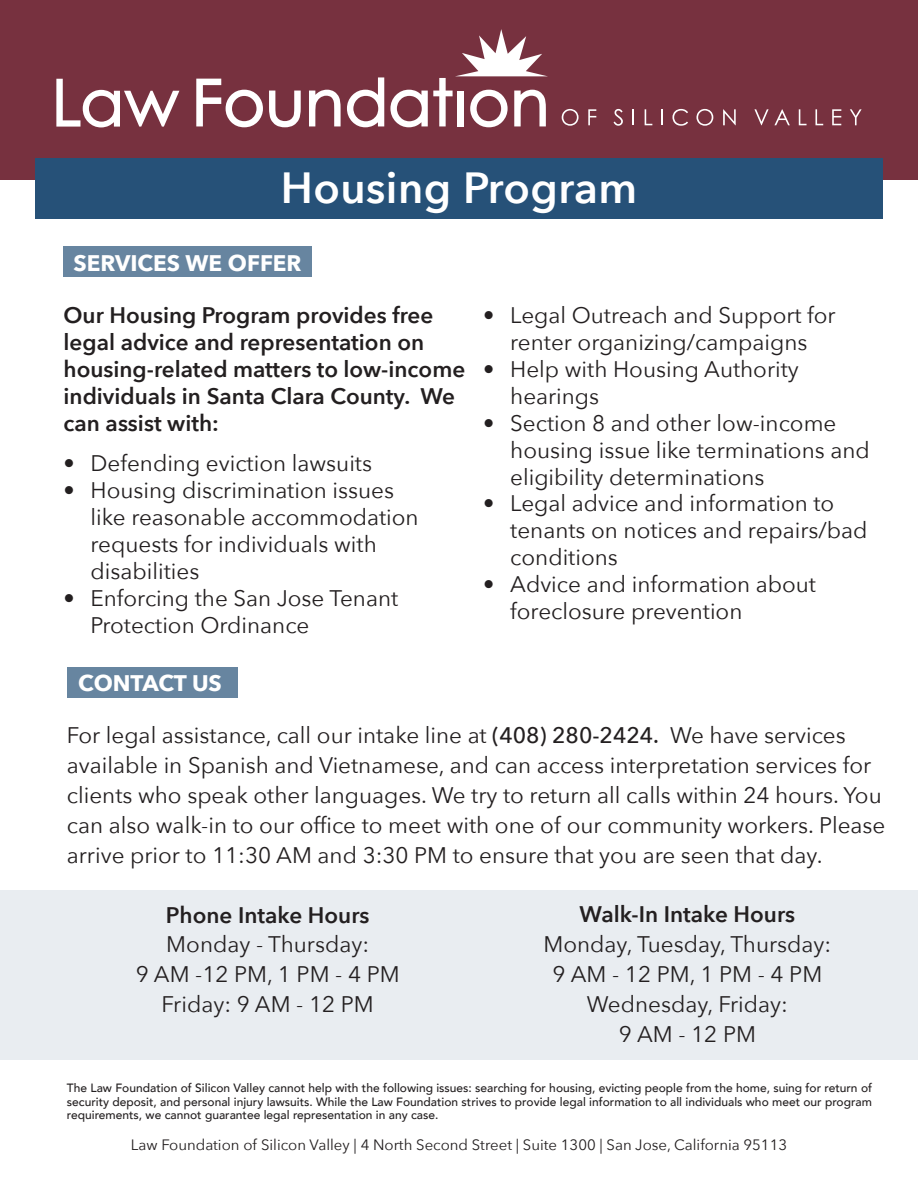
<style>
.page{position:relative;width:918px;height:1188px;background:#fff}
.page>*{position:absolute;margin:0;border:0;box-sizing:border-box;transform-origin:0 0}
.t1{font:600 43.5px "Avenir Next";letter-spacing:.01em;color:#fff}
.t2{font:22.5px/27px "Avenir Next";color:#231f20}
.t3{font:600 22.5px/27px "Avenir Next";color:#231f20}
.t4{font:700 22.5px "Avenir Next";color:#fff}
.t5{font:15px "Avenir Next";color:#231f20}
.t6{font:500 12px/13.5px "Avenir";color:#231f20;text-align:justify}
.s1{font-weight:500}
</style>
<div class="page">
<div style="left:0;top:891px;width:918px;height:169px;background:#e9edf1"></div>
<div style="left:0;top:0;width:918px;height:180px;background:#77313f"></div>
<div style="left:35px;top:158px;width:848px;height:61px;background:#265178"></div>
<svg style="left:196px;top:79px;width:67px;height:48px"></svg>
<svg style="left:269px;top:91px;width:32px;height:36px"></svg>
<svg style="left:309px;top:90px;width:32px;height:36px"></svg>
<svg style="left:347px;top:77px;width:37px;height:50px"></svg>
<svg style="left:390px;top:29px;width:158px;height:98px"></svg>
<svg style="left:56px;top:79px;width:123px;height:48px"></svg>
<svg style="left:562px;top:109px;width:17px;height:17px"></svg>
<svg style="left:588px;top:109px;width:8px;height:16px"></svg>
<svg style="left:614px;top:109px;width:9px;height:17px"></svg>
<svg style="left:633px;top:109px;width:1px;height:16px"></svg>
<svg style="left:645px;top:109px;width:7px;height:16px"></svg>
<svg style="left:661px;top:109px;width:2px;height:16px"></svg>
<svg style="left:672px;top:109px;width:16px;height:17px"></svg>
<svg style="left:696px;top:109px;width:17px;height:17px"></svg>
<svg style="left:723px;top:109px;width:13px;height:16px"></svg>
<svg style="left:754px;top:109px;width:36px;height:16px"></svg>
<svg style="left:799px;top:109px;width:8px;height:16px"></svg>
<svg style="left:815px;top:109px;width:8px;height:16px"></svg>
<svg style="left:832px;top:109px;width:9px;height:16px"></svg>
<svg style="left:850px;top:109px;width:12px;height:16px"></svg>
<div style="left:64px;top:247px;width:248px;height:30px;background:#6785a0"></div>
<div style="left:67px;top:667px;width:171px;height:31px;background:#6785a0"></div>
<h1 class="t1" style="left:281px;top:150px;width:358px">Housing Program</h1>
<p class="t4" style="left:73px;top:243px;width:230px">SERVICES WE OFFER</p>
<p class="t3" style="left:64px;top:301px;width:403px">Our Housing Program provides free legal advice and representation on housing-related matters to low-income individuals in Santa Clara County. We can assist with:</p>
<p class="t2" style="left:64px;top:449px;width:310px">• Defending eviction lawsuits</p>
<p class="t2" style="left:91px;top:476px;width:330px;text-indent:-27px">• Housing discrimination issues like reasonable accommodation requests for individuals with disabilities</p>
<p class="t2" style="left:91px;top:584px;width:309px;text-indent:-27px">• Enforcing the San Jose Tenant<br>Protection Ordinance</p>
<p class="t4" style="left:78px;top:664px;width:145px">CONTACT US</p>
<p class="t2" style="left:483px;top:300px;width:354px;text-align:center">• Legal Outreach and Support for renter organizing/campaigns</p>
<p class="t2" style="left:510px;top:354px;width:290px;text-indent:-27px">• Help with Housing Authority hearings</p>
<p class="t2" style="left:510px;top:408px;width:361px;text-indent:-27px">• Section 8 and other low-income housing issue like terminations and eligibility determinations</p>
<p class="t2" style="left:510px;top:489px;width:359px;text-indent:-27px">• Legal advice and information to tenants on notices and repairs/bad conditions</p>
<p class="t2" style="left:510px;top:570px;width:307px;text-indent:-27px">• Advice and information about foreclosure prevention</p>
<p class="t2" style="left:67px;top:719px;width:820px;line-height:30px">For legal assistance, call our intake line at <span class="s1">(408) 280-2424.</span> We have services available in Spanish and Vietnamese, and can access interpretation services for clients who speak other languages. We try to return all calls within 24 hours. You can also walk-in to our office to meet with one of our community workers. Please arrive prior to 11:30 AM and 3:30 PM to ensure that you are seen that day.</p>
<p class="t3" style="left:166px;top:901px;width:205px">Phone Intake Hours</p>
<p class="t2" style="left:136px;top:929px;width:266px;line-height:30px;text-align:center">Monday - Thursday:<br>9 AM -12 PM, 1 PM - 4 PM<br>Friday: 9 AM - 12 PM</p>
<p class="t3" style="left:580px;top:901px;width:217px">Walk-In Intake Hours</p>
<p class="t2" style="left:544px;top:929px;width:289px;line-height:30px;text-align:center">Monday, Tuesday, Thursday:<br>9 AM - 12 PM, 1 PM - 4 PM<br>Wednesday, Friday:<br>9 AM - 12 PM</p>
<p class="t6" style="left:67px;top:1081px;width:807px">The Law Foundation of Silicon Valley cannot help with the following issues: searching for housing, evicting people from the home, suing for return of security deposit, and personal injury lawsuits. While the Law Foundation strives to provide legal information to all individuals who meet our program requirements, we cannot guarantee legal representation in any case.</p>
<p class="t5" style="left:131px;top:1132px;width:658px">Law Foundation of Silicon Valley | 4 North Second Street | Suite 1300 | San Jose, California 95113</p>
</div>
